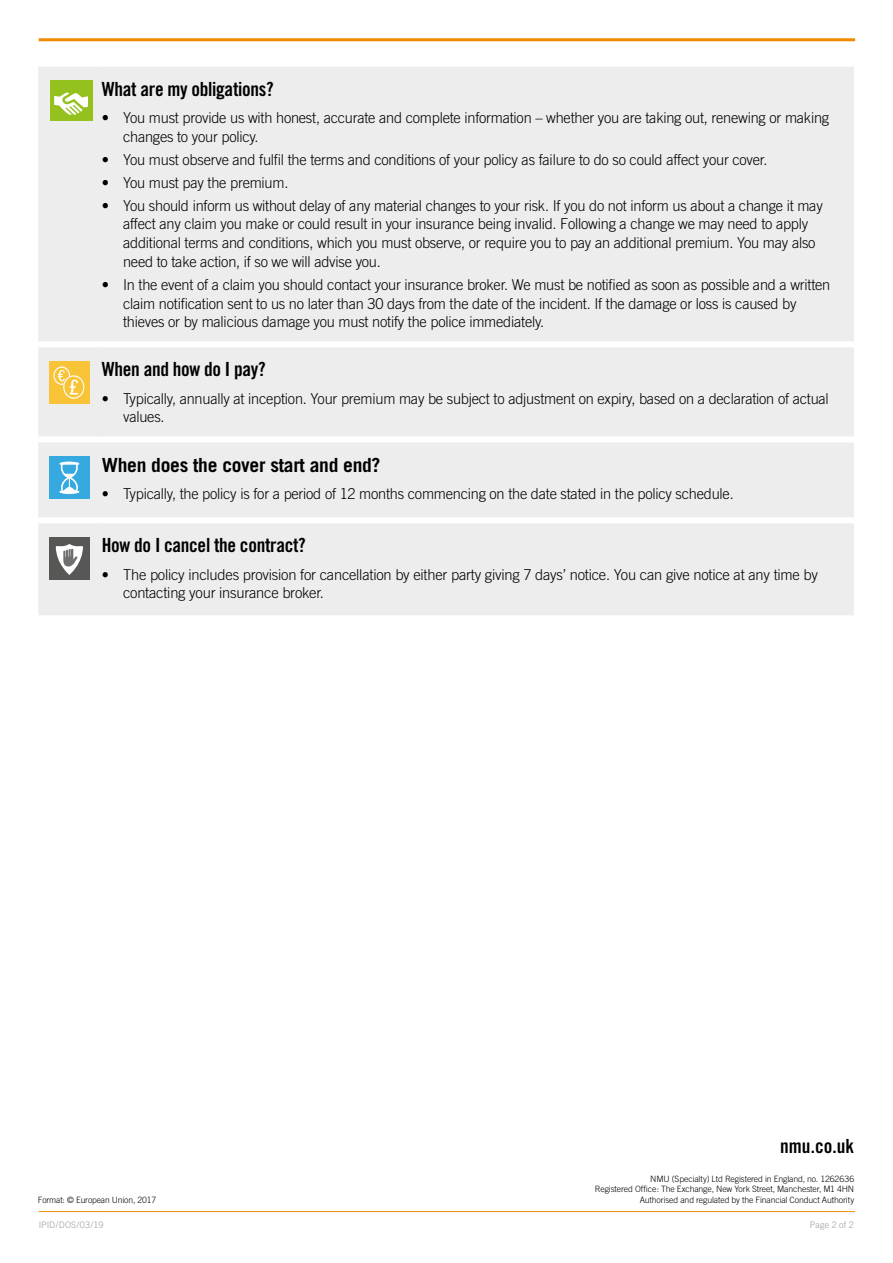
<style>
.page{position:relative;width:893px;height:1263px;background:#fff}
.page>*{position:absolute;margin:0;border:0;box-sizing:border-box;transform-origin:0 0}
.t1{font:19.5px "Trade Gothic Bold Cond Twenty";letter-spacing:-.015em;color:#000}
.t2{font:700 19.5px "Trade Gothic";letter-spacing:-.015em;color:#000}
.t3{font:300 15px/18.8px "Trade Gothic";letter-spacing:-.015em;color:#000}
.t4{font:300 9px "Trade Gothic";letter-spacing:.01em;color:#9d9d9c}
.t5{font:300 8.7px/10.5px "Trade Gothic";letter-spacing:-.015em;color:#000;text-align:right}
.s1{font-size:14.7px}
</style>
<div class="page">
<hr style="left:39px;top:1211px;width:816px;height:1px;background:#f18a00">
<hr style="left:39px;top:38px;width:816px;height:3px;background:#f18a00">
<div style="left:38px;top:67px;width:816px;height:548px;background:#ededed"></div>
<div style="left:98px;top:341px;width:756px;height:6px;background:#fff"></div>
<div style="left:98px;top:436px;width:756px;height:6px;background:#fff"></div>
<div style="left:98px;top:517px;width:756px;height:6px;background:#fff"></div>
<div style="left:38px;top:341px;width:60px;height:6px;background:#fff"></div>
<div style="left:38px;top:436px;width:60px;height:6px;background:#fff"></div>
<div style="left:38px;top:517px;width:60px;height:6px;background:#fff"></div>
<div style="left:49px;top:361px;width:41px;height:43px;background:#f8c336"></div>
<svg style="left:53px;top:366px;width:31px;height:33px"></svg>
<div style="left:49px;top:456px;width:41px;height:43px;background:#36a9e1"></div>
<svg style="left:60px;top:462px;width:19px;height:32px"></svg>
<div style="left:49px;top:537px;width:41px;height:43px;background:#575756"></div>
<svg style="left:56px;top:544px;width:27px;height:31px"></svg>
<div style="left:50px;top:80px;width:42px;height:41px;background:#95c11f"></div>
<svg style="left:54px;top:92px;width:34px;height:23px"></svg>
<h1 class="t1" style="left:102px;top:77px;width:173px">What are my obligations?</h1>
<p class="t3" style="left:123px;top:108px;width:708px;text-indent:-21px">• You must provide us with honest, accurate and complete information – whether you are taking out, renewing or making changes to your policy.</p>
<p class="t3" style="left:102px;top:150px;width:667px">• You must observe and fulfil the terms and conditions of your policy as failure to do so could affect your cover.</p>
<p class="t3" style="left:102px;top:173px;width:188px">• You must pay the premium.</p>
<p class="t3" style="left:123px;top:196px;width:701px;text-indent:-21px">• You should inform us without delay of any material changes to your risk. If you do not inform us about a change it may affect any claim you make or could result in your insurance being invalid. Following a change we may need to apply additional terms and conditions, which you must observe, or require you to pay an additional premium. You may also need to take action, if so we will advise you.</p>
<p class="t3" style="left:123px;top:275px;width:709px;text-indent:-21px">• In the event of a claim you should contact your insurance broker. We must be notified as soon as possible and a written claim notification sent to us no later than 30 days from the date of the incident. If the damage or loss is caused by thieves or by malicious damage you must notify the police immediately.</p>
<h1 class="t1" style="left:102px;top:358px;width:165px">When and how do I pay?</h1>
<p class="t3" style="left:123px;top:389px;width:707px;text-indent:-21px"><span class="s1">•</span> Typically, annually at inception. Your premium may be subject to adjustment on expiry, based on a declaration of actual values.</p>
<h1 class="t2" style="left:102px;top:453px;width:280px">When does the cover start and end?</h1>
<p class="t3" style="left:102px;top:484px;width:633px"><span class="s1">•</span> Typically, the policy is for a period of 12 months commencing on the date stated in the policy schedule.</p>
<h1 class="t1" style="left:102px;top:533px;width:206px">How do I cancel the contract?</h1>
<p class="t3" style="left:123px;top:565px;width:696px;text-indent:-21px"><span class="s1">•</span> The policy includes provision for cancellation by either party giving 7 days’ notice. You can give notice at any time by contacting your insurance broker.</p>
<p class="t5" style="left:38px;top:1194px;width:120px">Format: © European Union, 2017</p>
<h1 class="t1" style="left:780px;top:1134px;width:75px">nmu.co.uk</h1>
<p class="t5" style="left:595px;top:1173px;width:261px">NMU (Specialty) Ltd Registered in England, no. 1262636<br>Registered Office: The Exchange, New York Street, Manchester, M1 4HN<br>Authorised and regulated by the Financial Conduct Authority</p>
<p class="t4" style="left:39px;top:1219px;width:66px">IPID/DOS/03/19</p>
<p class="t4" style="left:810px;top:1219px;width:45px">Page 2 of 2</p>
</div>
